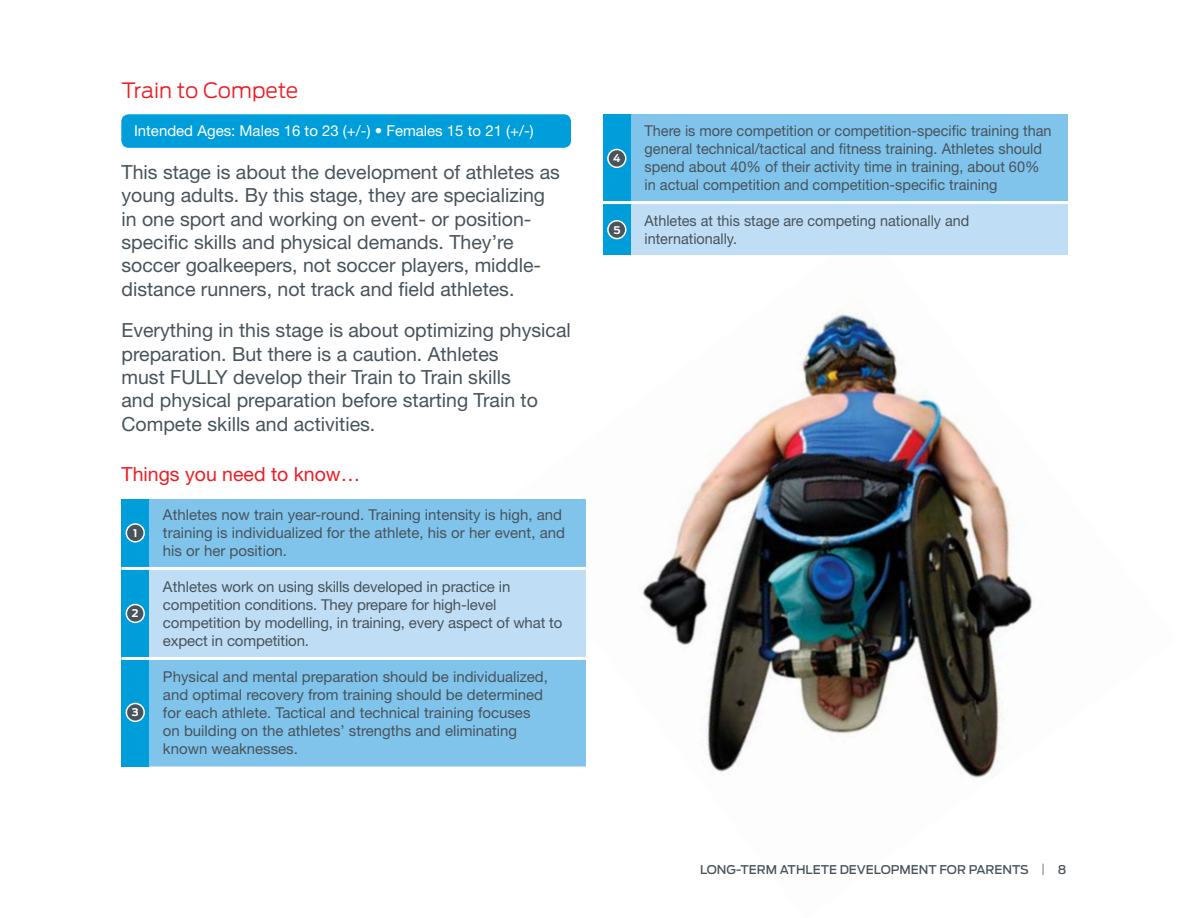
<style>
.page{position:relative;width:1188px;height:918px;background:#fff}
.page>*{position:absolute;margin:0;border:0;box-sizing:border-box;transform-origin:0 0}
.t1{font:300 21px "Antenna";letter-spacing:-.01em;color:#ed1d24}
.t2{font:19.5px/23.4px "Helvetica Neue";color:#48535b}
.t3{font:19.5px "Helvetica Neue";color:#ed1d24}
.t4{font:15px/18px "Helvetica Neue";color:#48535b}
.t5{font:15px/18px "Helvetica Neue";color:#48535b;scale:.96 1}
.t6{font:15px "Helvetica Neue";color:#fff}
.t7{font:500 12px "Antenna";color:#48535b}
.t8{font:700 10.5px "Antenna";color:#fff}
</style>
<div class="page">
<img style="left:496px;top:229px;width:572px;height:549px">
<div style="left:122px;top:115px;width:449px;height:32px;background:#009ddb;border-radius:7px"></div>
<div style="left:122px;top:114px;width:449px;height:34px;border:1px solid #009ddb;border-radius:7px"></div>
<div style="left:603px;top:115px;width:464px;height:140px;background:#bfdef5"></div>
<div style="left:603px;top:115px;width:464px;height:88px;background:#80c4ec"></div>
<div style="left:603px;top:115px;width:28px;height:140px;background:#009ddb"></div>
<div style="left:608px;top:149px;width:18px;height:18px;background:#48535b;border-radius:50%"></div>
<div style="left:607px;top:149px;width:20px;height:19px;border:2px solid #fff;border-radius:50%"></div>
<hr style="left:597px;top:201px;width:471px;height:3px;background:#fff">
<div style="left:608px;top:221px;width:18px;height:18px;background:#48535b;border-radius:50%"></div>
<div style="left:607px;top:220px;width:20px;height:19px;border:2px solid #fff;border-radius:50%"></div>
<div style="left:122px;top:499px;width:464px;height:267px;background:#bfdef5"></div>
<div style="left:122px;top:499px;width:464px;height:69px;background:#80c4ec"></div>
<div style="left:122px;top:658px;width:464px;height:108px;background:#80c4ec"></div>
<div style="left:122px;top:499px;width:27px;height:267px;background:#009ddb"></div>
<div style="left:126px;top:524px;width:18px;height:18px;background:#48535b;border-radius:50%"></div>
<div style="left:126px;top:523px;width:19px;height:20px;border:2px solid #fff;border-radius:50%"></div>
<div style="left:126px;top:605px;width:18px;height:17px;background:#48535b;border-radius:50%"></div>
<div style="left:126px;top:604px;width:19px;height:19px;border:2px solid #fff;border-radius:50%"></div>
<div style="left:126px;top:703px;width:18px;height:18px;background:#48535b;border-radius:50%"></div>
<div style="left:126px;top:703px;width:19px;height:19px;border:2px solid #fff;border-radius:50%"></div>
<hr style="left:122px;top:567px;width:464px;height:3px;background:#fff">
<hr style="left:122px;top:657px;width:464px;height:3px;background:#fff">
<h1 class="t1" style="left:122px;top:78px;width:178px">Train to Compete</h1>
<p class="t6" style="left:134px;top:122px;width:401px">Intended Ages: Males 16 to 23 (+/-) • Females 15 to 21 (+/-)</p>
<p class="t2" style="left:122px;top:160px;width:440px">This stage is about the development of athletes as young adults. By this stage, they are specializing in one sport and working on event- or position&shy;specific skills and physical demands. They’re soccer goalkeepers, not soccer players, middle&shy;distance runners, not track and field athletes.</p>
<h2 class="t2" style="left:122px;top:318px;width:451px">Everything in this stage is about optimizing physical preparation. But there is a caution. Athletes<br>must FULLY develop their Train to Train skills<br>and physical preparation before starting Train to Compete skills and activities.</h2>
<h2 class="t3" style="left:122px;top:462px;width:240px">Things you need to know…</h2>
<p class="t4" style="left:163px;top:506px;width:404px">Athletes now train year-round. Training intensity is high, and training is individualized for the athlete, his or her event, and his or her position.</p>
<p class="t4" style="left:163px;top:578px;width:401px">Athletes work on using skills developed in practice in competition conditions. They prepare for high-level competition by modelling, in training, every aspect of what to expect in competition.</p>
<p class="t4" style="left:163px;top:668px;width:387px">Physical and mental preparation should be individualized, and optimal recovery from training should be determined for each athlete. Tactical and technical training focuses on building on the athletes’ strengths and eliminating known weaknesses.</p>
<p class="t8" style="left:133px;top:527px;width:6px">1</p>
<p class="t8" style="left:132px;top:607px;width:8px">2</p>
<p class="t8" style="left:132px;top:706px;width:8px">3</p>
<p class="t8" style="left:613px;top:152px;width:9px">4</p>
<p class="t8" style="left:613px;top:224px;width:9px">5</p>
<p class="t4" style="left:645px;top:122px;width:409px">There is more competition or competition-specific training than general technical/tactical and fitness training. Athletes should spend about 40% of their activity time in training, about 60% in actual competition and competition-specific training</p>
<p class="t5" style="left:645px;top:211px;width:340px">Athletes at this stage are competing nationally and internationally.</p>
<p class="t7" style="left:700px;top:862px;width:368px">LONG-TERM ATHLETE DEVELOPMENT FOR PARENTS | 8</p>
</div>
